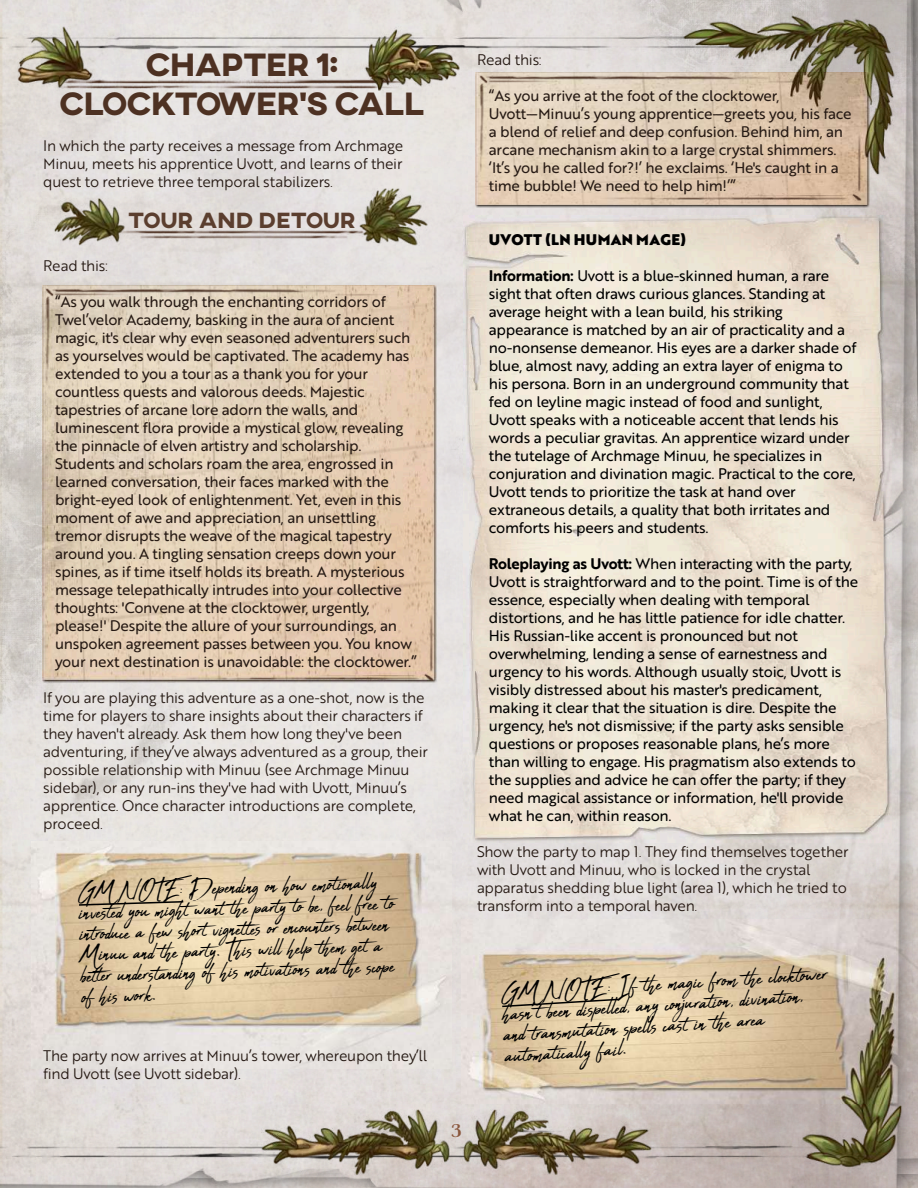
<style>
.page{position:relative;width:918px;height:1188px;background:#fff}
.page>*{position:absolute;margin:0;border:0;box-sizing:border-box;transform-origin:0 0}
.t1{font:800 33px/39px "AXIS";letter-spacing:-.03em;color:#4d3122;text-align:center}
.t2{font:30px/21px "Abuget";color:#000}
.t3{font:30px/21.5px "Abuget";color:#000;scale:1.05 1}
.t4{font:800 22.5px "AXIS";color:#5b3e2e}
.t5{font:19.5px "Charcuterie Contrast";color:#8a573c}
.t6{font:15px/18px "Brother 1816 Printed";letter-spacing:-.02em;color:#000}
.t7{font:15px/18px "Brother 1816 Printed";letter-spacing:-.02em;color:#261a14}
.t8{font:15px/18px "Brother 1816 Printed";letter-spacing:-.02em;color:#261a14}
.t9{font:900 15px "Brother 1816 Printed";letter-spacing:.02em;color:#000}
.s1{font-weight:700}
</style>
<div class="page">
<img style="left:3px;top:0;width:915px;height:1188px">
<img style="left:0;top:12px;width:902px;height:1173px">
<img style="left:261px;top:1110px;width:391px;height:64px">
<img style="left:464px;top:215px;width:428px;height:628px">
<img style="left:32px;top:842px;width:420px;height:226px">
<img style="left:461px;top:919px;width:435px;height:185px">
<img style="left:476px;top:72px;width:394px;height:135px">
<img style="left:600px;top:126px;width:262px;height:75px">
<img style="left:480px;top:75px;width:341px;height:96px">
<img style="left:42px;top:285px;width:394px;height:398px">
<img style="left:172px;top:606px;width:262px;height:74px">
<img style="left:46px;top:288px;width:341px;height:96px">
<img style="left:18px;top:26px;width:441px;height:64px">
<svg style="left:79px;top:901px;width:104px;height:5px"></svg>
<img style="left:124px;top:230px;width:236px;height:8px">
<img style="left:360px;top:188px;width:68px;height:57px">
<img style="left:54px;top:198px;width:70px;height:47px">
<svg style="left:502px;top:999px;width:116px;height:8px"></svg>
<h1 class="t1" style="left:59px;top:47px;width:367px">CHAPTER 1:<br>CLOCKTOWER’S CALL</h1>
<p class="t8" style="left:43px;top:139px;width:362px;text-align:justify">In which the party receives a message from Archmage Minuu, meets his apprentice Uvott, and learns of their quest to retrieve three temporal stabilizers.</p>
<h3 class="t4" style="left:128px;top:210px;width:229px">TOUR AND DETOUR</h3>
<p class="t8" style="left:43px;top:259px;width:66px">Read this:</p>
<p class="t7" style="left:55px;top:295px;width:363px">“As you walk through the enchanting corridors of Twel’velor Academy, basking in the aura of ancient magic, it's clear why even seasoned adventurers such as yourselves would be captivated. The academy has extended to you a tour as a thank you for your countless quests and valorous deeds. Majestic tapestries of arcane lore adorn the walls, and luminescent flora provide a mystical glow, revealing the pinnacle of elven artistry and scholarship.<br>Students and scholars roam the area, engrossed in learned conversation, their faces marked with the bright-eyed look of enlightenment. Yet, even in this moment of awe and appreciation, an unsettling tremor disrupts the weave of the magical tapestry around you. A tingling sensation creeps down your spines, as if time itself holds its breath. A mysterious message telepathically intrudes into your collective thoughts: 'Convene at the clocktower, urgently, please!' Despite the allure of your surroundings, an unspoken agreement passes between you. You know your next destination is unavoidable: the clocktower.”</p>
<p class="t8" style="left:43px;top:691px;width:386px">If you are playing this adventure as a one-shot, now is the time for players to share insights about their characters if they haven't already. Ask them how long they've been adventuring, if they’ve always adventured as a group, their possible relationship with Minuu (see Archmage Minuu sidebar), or any run-ins they've had with Uvott, Minuu’s apprentice. Once character introductions are complete, proceed.</p>
<h2 class="t2" style="left:78px;top:885px;width:300px;rotate:-2deg">GM NOTE: Depending on how emotionally</h2>
<h2 class="t2" style="left:79px;top:906px;width:317px;rotate:-2deg">invested you might want the party to be, feel free to introduce a few short vignettes or encounters between</h2>
<h2 class="t2" style="left:80px;top:948px;width:303px;rotate:-2deg">Minuu and the party. This will help them get a</h2>
<h2 class="t2" style="left:81px;top:969px;width:315px;rotate:-2deg">better understanding of his motivations and the scope</h2>
<h2 class="t2" style="left:82px;top:989px;width:75px;rotate:-2deg">of his work.</h2>
<p class="t8" style="left:43px;top:1048px;width:386px">The party now arrives at Minuu’s tower, whereupon they’ll find Uvott (see Uvott sidebar).</p>
<p class="t8" style="left:477px;top:52px;width:66px">Read this:</p>
<p class="t7" style="left:489px;top:88px;width:364px">“As you arrive at the foot of the clocktower, Uvott—Minuu’s young apprentice—greets you, his face a blend of relief and deep confusion. Behind him, an arcane mechanism akin to a large crystal shimmers. ‘It’s you he called for?!’ he exclaims. ‘He's caught in a time bubble! We need to help him!’”</p>
<p class="t9" style="left:489px;top:233px;width:199px">UVOTT (LN HUMAN MAGE)</p>
<p class="t6" style="left:489px;top:268px;width:369px"><span class="s1">Information:</span> Uvott is a blue-skinned human, a rare sight that often draws curious glances. Standing at average height with a lean build, his striking appearance is matched by an air of practicality and a no-nonsense demeanor. His eyes are a darker shade of blue, almost navy, adding an extra layer of enigma to his persona. Born in an underground community that fed on leyline magic instead of food and sunlight, Uvott speaks with a noticeable accent that lends his words a peculiar gravitas. An apprentice wizard under the tutelage of Archmage Minuu, he specializes in conjuration and divination magic. Practical to the core, Uvott tends to prioritize the task at hand over extraneous details, a quality that both irritates and comforts his peers and students.</p>
<p class="t6" style="left:489px;top:556px;width:371px"><span class="s1">Roleplaying as Uvott:</span> When interacting with the party, Uvott is straightforward and to the point. Time is of the essence, especially when dealing with temporal distortions, and he has little patience for idle chatter.<br>His Russian-like accent is pronounced but not overwhelming, lending a sense of earnestness and urgency to his words. Although usually stoic, Uvott is visibly distressed about his master's predicament, making it clear that the situation is dire. Despite the urgency, he's not dismissive; if the party asks sensible questions or proposes reasonable plans, he’s more than willing to engage. His pragmatism also extends to the supplies and advice he can offer the party; if they need magical assistance or information, he'll provide what he can, within reason.</p>
<p class="t8" style="left:477px;top:844px;width:373px">Show the party to map 1. They find themselves together with Uvott and Minuu, who is locked in the crystal apparatus shedding blue light (area 1), which he tried to transform into a temporal haven.</p>
<h2 class="t3" style="left:501px;top:984px;width:312px;rotate:-3deg">GM NOTE: If the magic from the clocktower hasn’t been dispelled, any conjuration, divination, and transmutation spells cast in the area automatically fail.</h2>
<h3 class="t5" style="left:452px;top:1123px;width:11px">3</h3>
</div>
